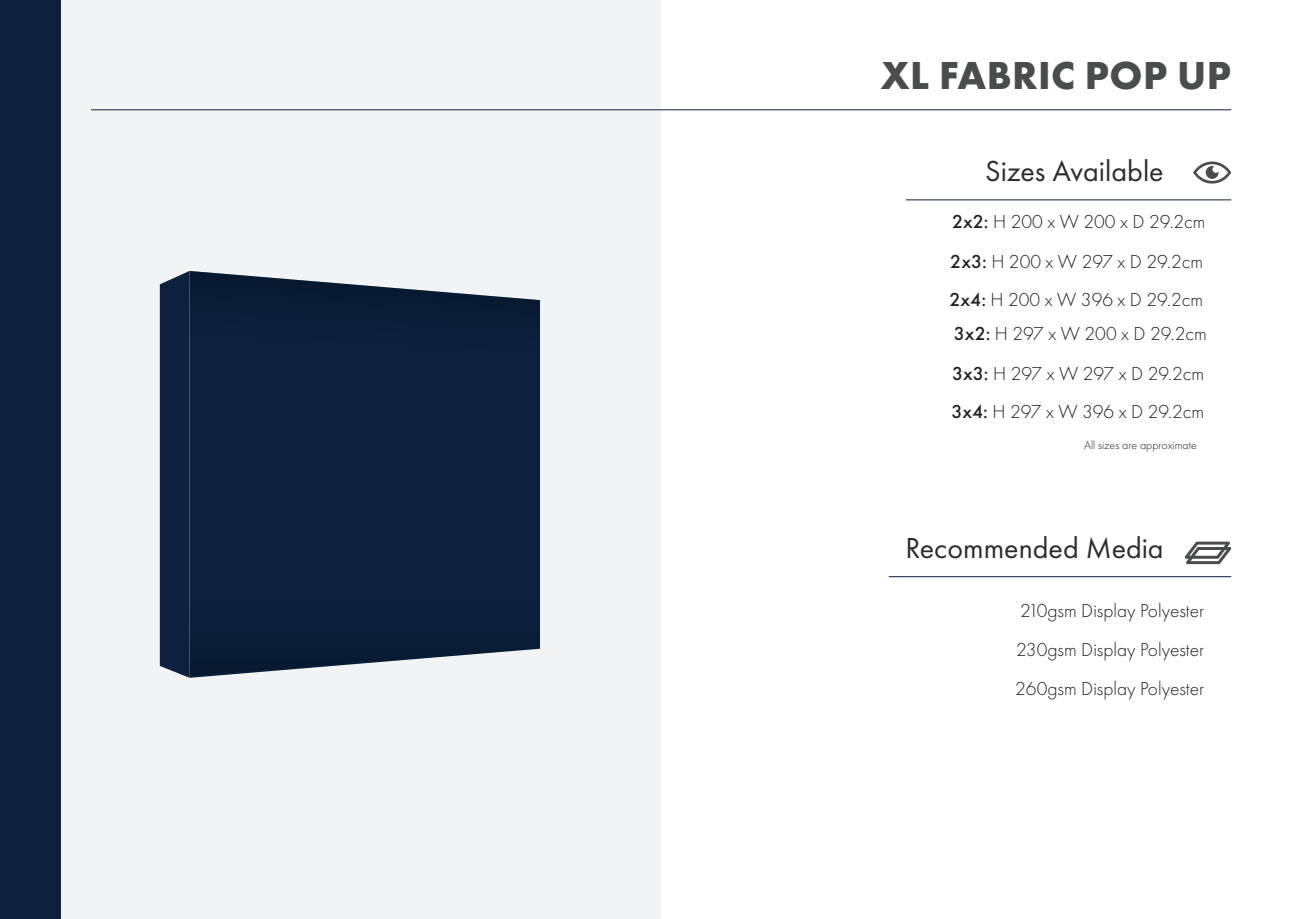
<style>
.page{position:relative;width:1289px;height:919px;background:#fff}
.page>*{position:absolute;margin:0;border:0;box-sizing:border-box;transform-origin:0 0}
.t1{font:700 40.5px "Futura PT";letter-spacing:.01em;color:#4b4c4d}
.t2{font:30px "Futura PT";color:#2b2c2c}
.t3{font:300 19.5px/38px "Futura PT";color:#231f20}
.t4{font:300 12px "Futura PT";color:#231f20}
.s1{font-weight:500}
</style>
<div class="page">
<div style="left:61px;top:0;width:600px;height:918px;background:#f2f3f4"></div>
<svg style="left:1193px;top:161px;width:38px;height:22px"></svg>
<svg style="left:1184px;top:541px;width:47px;height:23px"></svg>
<hr style="left:91px;top:109px;width:1140px;height:1px;background:#0b213e">
<hr style="left:905px;top:199px;width:326px;height:1px;background:#0b213e">
<hr style="left:888px;top:576px;width:343px;height:1px;background:#0b213e">
<div style="left:0;top:0;width:61px;height:918px;background:#0b213e"></div>
<svg style="left:160px;top:271px;width:380px;height:406px;background:#192d47"></svg>
<h1 class="t1" style="left:881px;top:49px;width:351px">XL FABRIC POP UP</h1>
<h2 class="t2" style="left:985px;top:153px;width:180px">Sizes Available</h2>
<p class="t3" style="left:952px;top:202px;width:255px"><span class="s1">2x2:</span> H 200 x W 200 x D 29.2cm</p>
<p class="t3" style="left:949px;top:242px;width:255px"><span class="s1">2x3:</span> H 200 x W 297 x D 29.2cm<br><span class="s1">2x4:</span> H 200 x W 396 x D 29.2cm</p>
<p class="t3" style="left:953px;top:315px;width:254px"><span class="s1">3x2:</span> H 297 x W 200 x D 29.2cm</p>
<p class="t3" style="left:951px;top:355px;width:254px"><span class="s1">3x3:</span> H 297 x W 297 x D 29.2cm<br><span class="s1">3x4:</span> H 297 x W 396 x D 29.2cm</p>
<p class="t4" style="left:1083px;top:438px;width:114px">All sizes are approximate</p>
<h2 class="t2" style="left:905px;top:530px;width:260px">Recommended Media</h2>
<p class="t3" style="left:1015px;top:591px;width:190px;line-height:39px;text-align:justify">210gsm Display Polyester 230gsm Display Polyester 260gsm Display Polyester</p>
</div>
